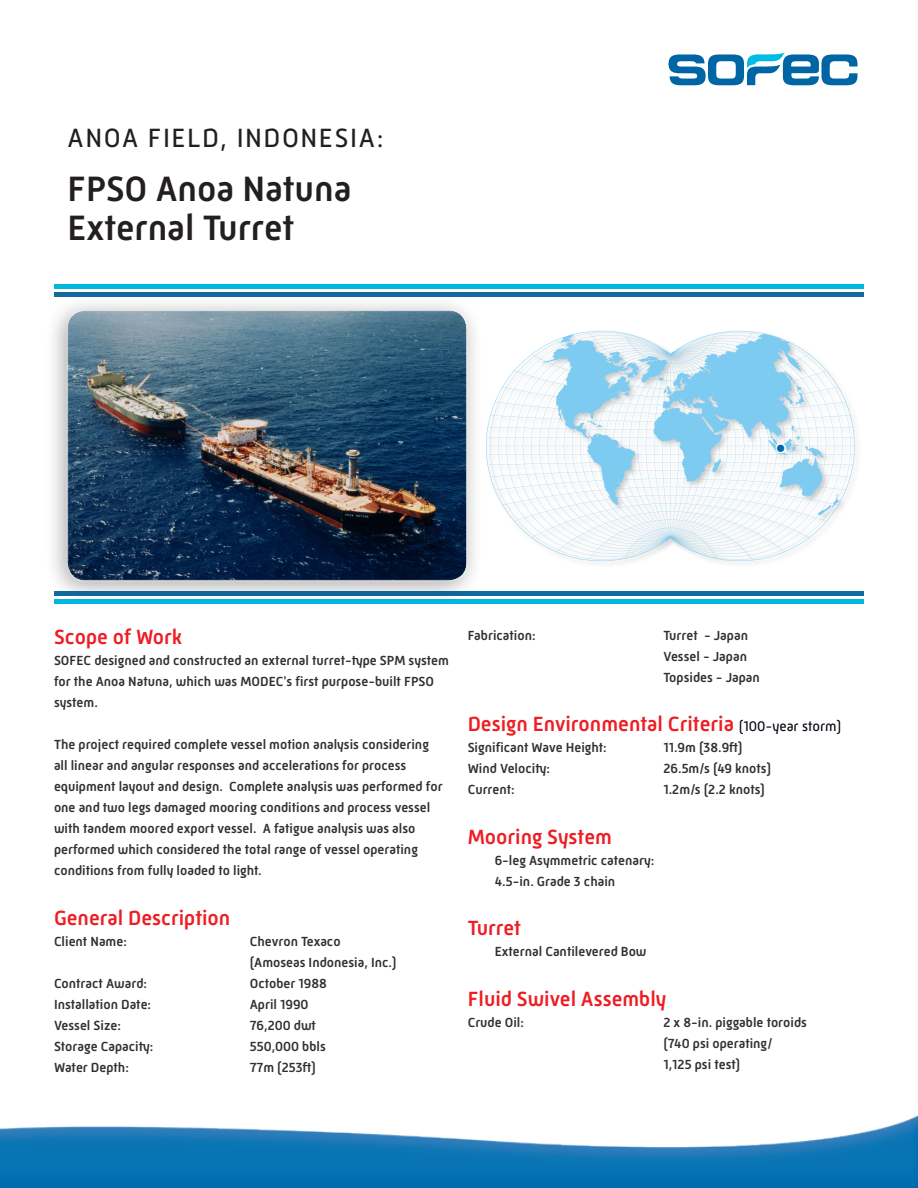
<style>
.page{position:relative;width:918px;height:1188px;background:#fff}
.page>*{position:absolute;margin:0;border:0;box-sizing:border-box;transform-origin:0 0}
.t1{font:500 36px "Mic 32 New";color:#231f20}
.GULF_OF_MEXICO{font:27px "Mic 32 New";letter-spacing:.055em;color:#231f20}
.t2{font:500 24px "Mic 32 New";color:#0069ad}
.Scope{font:500 21px "Mic 32 New";color:#ee1d23}
._1Body_Text{font:500 13.5px/21px "Mic 32 New";color:#312f30}
.s1{font-weight:400;font-size:14.25px;color:#01060e}
</style>
<div class="page">
<svg style="left:669px;top:52px;width:189px;height:33px"></svg>
<div style="left:54px;top:284px;width:810px;height:5px;background:#00b7df"></div>
<img style="left:0;top:1115px;width:918px;height:73px">
<hr style="left:54px;top:293px;width:810px;height:4px;background:#126aa0">
<div style="left:54px;top:591px;width:810px;height:5px;background:#126aa0"></div>
<div style="left:54px;top:599px;width:810px;height:5px;background:#00b7df"></div>
<svg style="left:486px;top:331px;width:369px;height:230px"></svg>
<div style="left:45px;top:295px;width:438px;height:310px;background:#231f20;opacity:.4"></div>
<div style="left:65px;top:310px;width:402px;height:272px;background:#fff;opacity:.5"></div>
<div style="left:776px;top:443px;width:10px;height:10px;border:3px solid #fff;border-radius:50%"></div>
<p class="GULF_OF_MEXICO" style="left:68px;top:122px;width:318px">ANOA FIELD, INDONESIA:</p>
<p class="t1" style="left:68px;top:168px;width:286px">FPSO Anoa Natuna</p>
<p class="t1" style="left:68px;top:207px;width:228px">External Turret</p>
<p class="t2" style="left:775px;top:433px;width:13px">•</p>
<p class="Scope" style="left:54px;top:625px;width:130px">Scope of Work</p>
<p class="_1Body_Text" style="left:54px;top:650px;width:397px">SOFEC designed and constructed an external turret-type SPM system for the Anoa Natuna, which was MODEC's first purpose-built FPSO system.</p>
<p class="_1Body_Text" style="left:54px;top:734px;width:390px">The project required complete vessel motion analysis considering all linear and angular responses and accelerations for process equipment layout and design. Complete analysis was performed for one and two legs damaged mooring conditions and process vessel with tandem moored export vessel. A fatigue analysis was also performed which considered the total range of vessel operating conditions from fully loaded to light.</p>
<p class="Scope" style="left:54px;top:906px;width:178px">General Description</p>
<p class="_1Body_Text" style="left:54px;top:931px;width:74px">Client Name:</p>
<p class="_1Body_Text" style="left:250px;top:931px;width:92px">Chevron Texaco</p>
<p class="_1Body_Text" style="left:250px;top:952px;width:148px">(Amoseas Indonesia, Inc.)</p>
<p class="_1Body_Text" style="left:54px;top:973px;width:95px">Contract Award:</p>
<p class="_1Body_Text" style="left:250px;top:973px;width:79px">October 1988</p>
<p class="_1Body_Text" style="left:54px;top:994px;width:99px">Installation Date:</p>
<p class="_1Body_Text" style="left:250px;top:994px;width:60px">April 1990</p>
<p class="_1Body_Text" style="left:54px;top:1015px;width:68px">Vessel Size:</p>
<p class="_1Body_Text" style="left:250px;top:1015px;width:68px">76,200 dwt</p>
<p class="_1Body_Text" style="left:54px;top:1036px;width:101px">Storage Capacity:</p>
<p class="_1Body_Text" style="left:250px;top:1036px;width:78px">550,000 bbls</p>
<p class="_1Body_Text" style="left:54px;top:1057px;width:76px">Water Depth:</p>
<p class="_1Body_Text" style="left:250px;top:1057px;width:68px">77m (253ft)</p>
<p class="_1Body_Text" style="left:468px;top:624px;width:69px">Fabrication:</p>
<p class="_1Body_Text" style="left:663px;top:624px;width:86px">Turret - Japan</p>
<p class="_1Body_Text" style="left:663px;top:645px;width:85px">Vessel - Japan</p>
<p class="_1Body_Text" style="left:663px;top:666px;width:98px">Topsides - Japan</p>
<p class="Scope" style="left:468px;top:712px;width:375px">Design Environmental Criteria <span class="s1">(100-year storm)</span></p>
<p class="_1Body_Text" style="left:468px;top:737px;width:141px">Significant Wave Height:</p>
<p class="_1Body_Text" style="left:663px;top:737px;width:81px">11.9m (38.9ft)</p>
<p class="_1Body_Text" style="left:468px;top:758px;width:84px">Wind Velocity:</p>
<p class="_1Body_Text" style="left:663px;top:758px;width:109px">26.5m/s (49 knots)</p>
<p class="_1Body_Text" style="left:468px;top:779px;width:49px">Current:</p>
<p class="_1Body_Text" style="left:663px;top:779px;width:103px">1.2m/s (2.2 knots)</p>
<p class="Scope" style="left:468px;top:824px;width:146px">Mooring System</p>
<p class="_1Body_Text" style="left:495px;top:849px;width:161px">6-leg Asymmetric catenary:</p>
<p class="_1Body_Text" style="left:495px;top:870px;width:122px">4.5-in. Grade 3 chain</p>
<p class="Scope" style="left:468px;top:916px;width:55px">Turret</p>
<p class="_1Body_Text" style="left:495px;top:941px;width:153px">External Cantilevered Bow</p>
<p class="Scope" style="left:468px;top:986px;width:200px">Fluid Swivel Assembly</p>
<p class="_1Body_Text" style="left:468px;top:1011px;width:58px">Crude Oil:</p>
<p class="_1Body_Text" style="left:663px;top:1011px;width:145px">2 x 8-in. piggable toroids (740 psi operating/</p>
<p class="_1Body_Text" style="left:663px;top:1053px;width:78px">1,125 psi test)</p>
</div>
